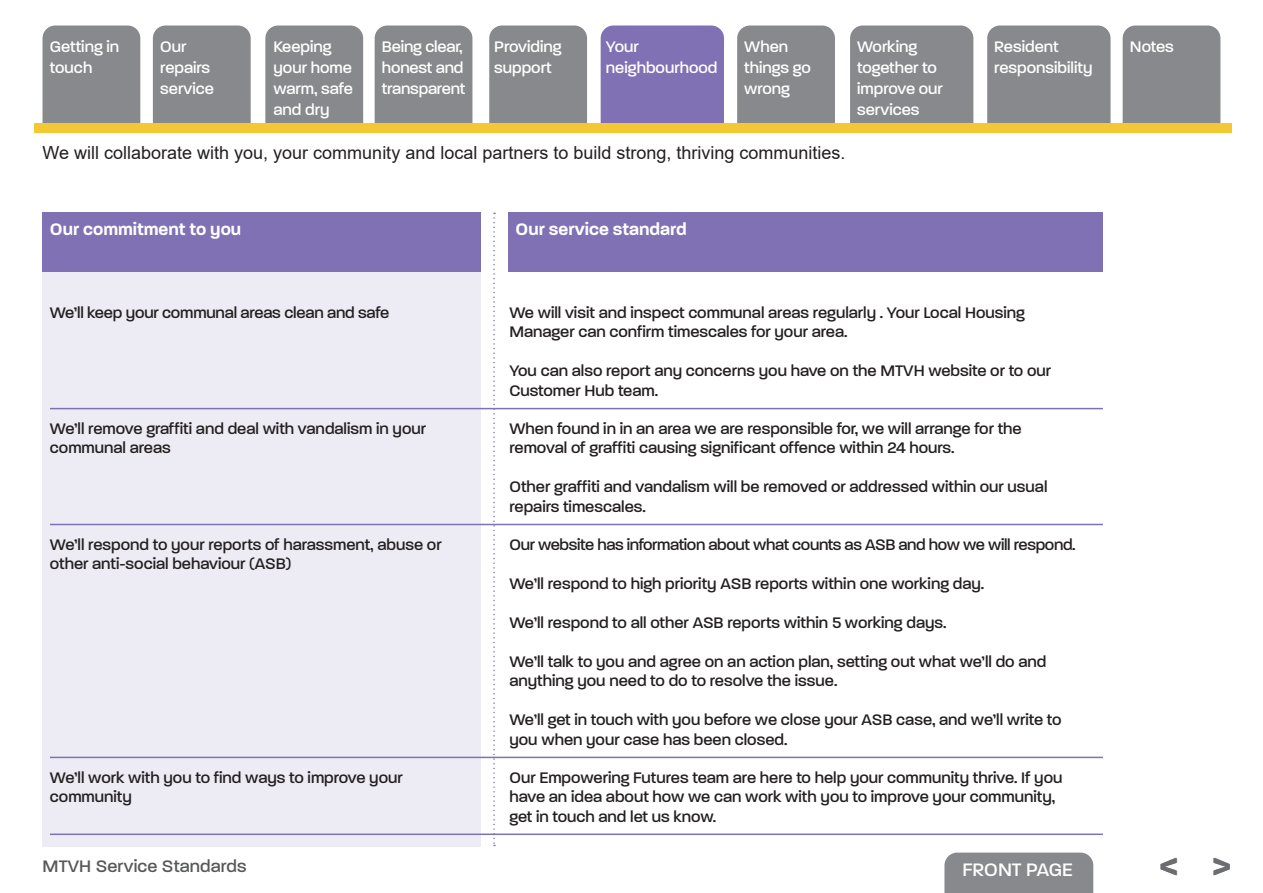
<style>
.page{position:relative;width:1263px;height:893px;background:#fff}
.page>*{position:absolute;margin:0;border:0;box-sizing:border-box;transform-origin:0 0}
.t1{font:700 33px "Paralucent";color:#6c6d70}
.t2{font:500 19.5px "Paralucent";color:#fff}
.t3{font:18px "Arial";color:#231f20}
.t4{font:600 18px "Paralucent";color:#fff}
.t5{font:500 18px "Paralucent";letter-spacing:.01em;color:#57585a}
.t6{font:500 16.5px/19.5px "Paralucent";color:#231f20}
.t7{font:500 16.5px/21px "Paralucent";color:#fff}
.t8{font:500 16.5px "Paralucent";letter-spacing:-.02em;color:#231f20}
</style>
<div class="page">
<div style="left:944px;top:853px;width:149px;height:40px;background:#87898c"></div>
<div style="left:43px;top:272px;width:437px;height:574px;background:#edecf5"></div>
<div style="left:43px;top:213px;width:437px;height:59px;background:#7f71b3"></div>
<div style="left:508px;top:213px;width:595px;height:59px;background:#7f71b3"></div>
<svg style="left:493px;top:213px;width:2px;height:633px"></svg>
<hr style="left:50px;top:408px;width:451px;height:1px;background:#7f71b3">
<hr style="left:501px;top:408px;width:602px;height:1px;background:#7f71b3">
<hr style="left:50px;top:524px;width:451px;height:1px;background:#7f71b3">
<hr style="left:501px;top:524px;width:602px;height:1px;background:#7f71b3">
<hr style="left:50px;top:757px;width:451px;height:1px;background:#7f71b3">
<hr style="left:501px;top:757px;width:602px;height:1px;background:#7f71b3">
<hr style="left:50px;top:833px;width:451px;height:2px;background:#7f71b3">
<hr style="left:501px;top:833px;width:602px;height:2px;background:#7f71b3">
<div style="left:987px;top:26px;width:123px;height:97px;background:#87898c"></div>
<div style="left:43px;top:26px;width:97px;height:97px;background:#87898c"></div>
<div style="left:153px;top:26px;width:98px;height:97px;background:#87898c"></div>
<div style="left:265px;top:26px;width:98px;height:97px;background:#87898c"></div>
<div style="left:375px;top:26px;width:97px;height:97px;background:#87898c"></div>
<div style="left:489px;top:26px;width:98px;height:97px;background:#87898c"></div>
<div style="left:601px;top:26px;width:123px;height:97px;background:#7f71b3"></div>
<div style="left:737px;top:26px;width:98px;height:97px;background:#87898c"></div>
<div style="left:850px;top:26px;width:123px;height:97px;background:#87898c"></div>
<div style="left:1123px;top:26px;width:97px;height:97px;background:#87898c"></div>
<div style="left:34px;top:123px;width:1198px;height:10px;background:#f3c832"></div>
<p class="t7" style="left:50px;top:36px;width:71px">Getting in touch</p>
<p class="t7" style="left:160px;top:36px;width:55px">Our repairs service</p>
<p class="t7" style="left:273px;top:36px;width:81px">Keeping your home warm, safe and dry</p>
<p class="t7" style="left:382px;top:36px;width:85px">Being clear, honest and transparent</p>
<p class="t7" style="left:494px;top:36px;width:69px">Providing support</p>
<p class="t7" style="left:606px;top:36px;width:113px">Your neighbourhood</p>
<p class="t7" style="left:744px;top:36px;width:68px">When things go wrong</p>
<p class="t7" style="left:857px;top:36px;width:87px">Working together to improve our services</p>
<p class="t7" style="left:1130px;top:36px;width:45px">Notes</p>
<p class="t7" style="left:994px;top:36px;width:100px">Resident responsibility</p>
<p class="t3" style="left:43px;top:140px;width:804px">We will collaborate with you, your community and local partners to build strong, thriving communities.</p>
<p class="t4" style="left:50px;top:218px;width:193px">Our commitment to you</p>
<p class="t4" style="left:516px;top:218px;width:173px">Our service standard</p>
<p class="t6" style="left:50px;top:303px;width:341px">We’ll keep your communal areas clean and safe</p>
<p class="t6" style="left:509px;top:303px;width:517px">We will visit and inspect communal areas regularly . Your Local Housing<br>Manager can confirm timescales for your area.</p>
<p class="t6" style="left:509px;top:361px;width:543px">You can also report any concerns you have on the MTVH website or to our<br>Customer Hub team.</p>
<p class="t6" style="left:50px;top:419px;width:378px">We’ll remove graffiti and deal with vandalism in your communal areas</p>
<p class="t6" style="left:509px;top:419px;width:514px">When found in in an area we are responsible for, we will arrange for the removal of graffiti causing significant offence within 24 hours.</p>
<p class="t6" style="left:509px;top:477px;width:539px">Other graffiti and vandalism will be removed or addressed within our usual repairs timescales.</p>
<p class="t6" style="left:50px;top:534px;width:393px">We’ll respond to your reports of harassment, abuse or other anti-social behaviour (ASB)</p>
<p class="t8" style="left:509px;top:534px;width:568px">Our website has information about what counts as ASB and how we will respond.</p>
<p class="t6" style="left:509px;top:573px;width:476px">We’ll respond to high priority ASB reports within one working day.</p>
<p class="t6" style="left:509px;top:612px;width:439px">We’ll respond to all other ASB reports within 5 working days.</p>
<p class="t6" style="left:509px;top:651px;width:538px">We’ll talk to you and agree on an action plan, setting out what we’ll do and anything you need to do to resolve the issue.</p>
<p class="t6" style="left:509px;top:710px;width:554px">We’ll get in touch with you before we close your ASB case, and we’ll write to you when your case has been closed.</p>
<p class="t6" style="left:50px;top:767px;width:354px">We’ll work with you to find ways to improve your community</p>
<p class="t6" style="left:509px;top:767px;width:555px">Our Empowering Futures team are here to help your community thrive. If you have an idea about how we can work with you to improve your community, get in touch and let us know.</p>
<p class="t5" style="left:43px;top:856px;width:205px">MTVH Service Standards</p>
<p class="t2" style="left:962px;top:858px;width:112px">FRONT PAGE</p>
<h1 class="t1" style="left:1212px;top:844px;width:21px">&gt;</h1>
</div>
